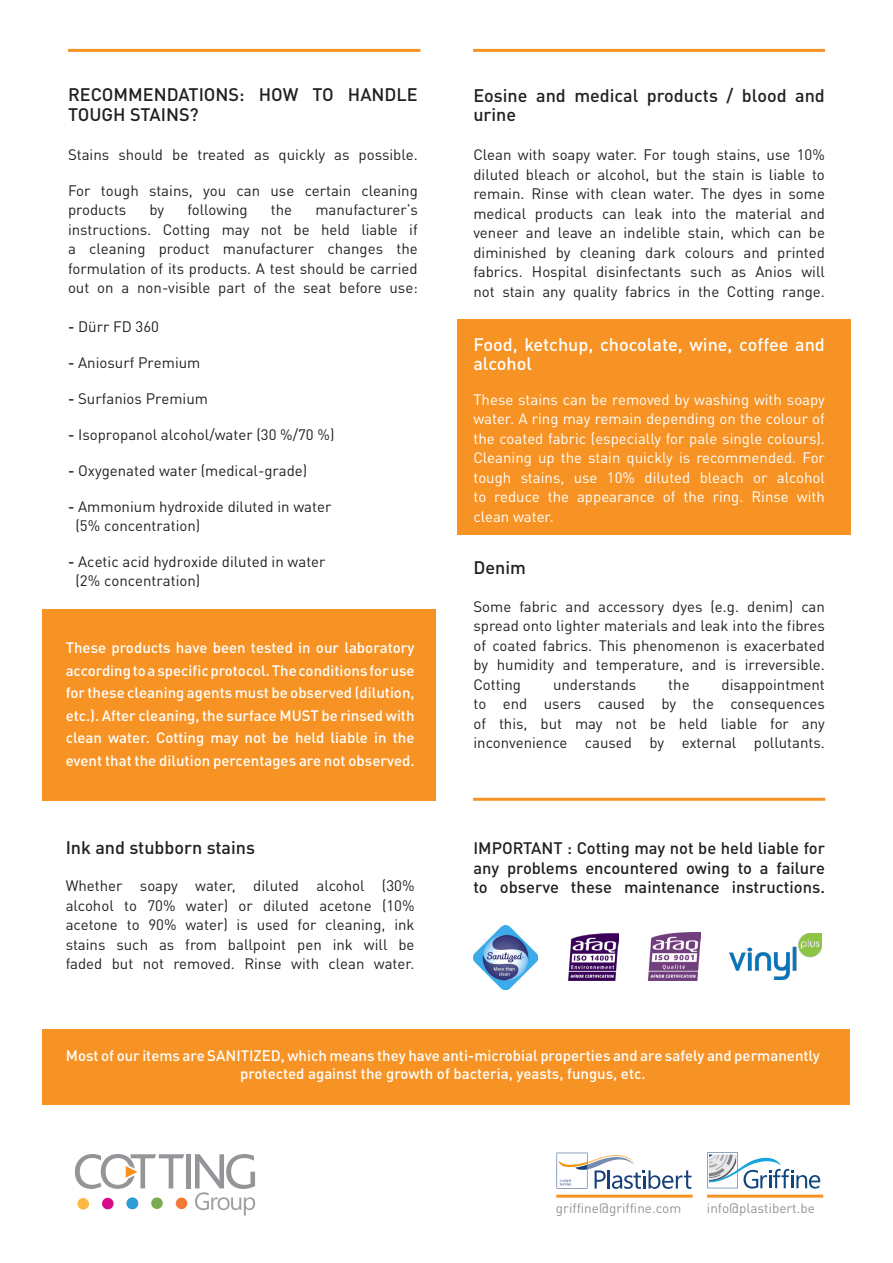
<style>
.page{position:relative;width:893px;height:1263px;background:#fff}
.page>*{position:absolute;margin:0;border:0;box-sizing:border-box;transform-origin:0 0}
.t1{font:500 18px/19.5px "DINOT";color:#231f20}
.t2{font:500 18px/19.5px "DINOT";color:#fff}
.t3{font:500 16.5px/19.8px "DINOT";color:#231f20;text-align:justify}
.t4{font:15px/19.5px "DINOT";color:#231f20;text-align:justify}
.t5{font:500 15px/22.5px "DINOT";color:#fff;text-align:justify}
.t6{font:15px/19.5px "DINOT";color:#fff;text-align:justify}
.t7{font:13.5px "DINOT";color:#929595}
.s1{font-weight:500}
</style>
<div class="page">
<div style="left:43px;top:609px;width:393px;height:191px;background:#f79324"></div>
<div style="left:457px;top:320px;width:393px;height:215px;background:#f79324"></div>
<hr style="left:473px;top:798px;width:352px;height:3px;background:#f79324">
<hr style="left:473px;top:49px;width:352px;height:3px;background:#f79324">
<hr style="left:68px;top:49px;width:352px;height:3px;background:#f79324">
<div style="left:43px;top:1029px;width:807px;height:76px;background:#f79324"></div>
<hr style="left:186px;top:1154px;width:4px;height:34px;background:#939598">
<svg style="left:195px;top:1154px;width:60px;height:61px"></svg>
<svg style="left:75px;top:1154px;width:109px;height:35px"></svg>
<div style="left:102px;top:1198px;width:12px;height:11px;background:#d70c8c;border-radius:50%"></div>
<div style="left:176px;top:1197px;width:11px;height:12px;background:#f37936;border-radius:50%"></div>
<div style="left:127px;top:1197px;width:11px;height:12px;background:#2e9dd7;border-radius:50%"></div>
<div style="left:151px;top:1197px;width:12px;height:12px;background:#7aad4d;border-radius:50%"></div>
<div style="left:77px;top:1198px;width:12px;height:11px;background:#fcb845;border-radius:50%"></div>
<svg style="left:557px;top:1153px;width:134px;height:36px"></svg>
<svg style="left:707px;top:1152px;width:113px;height:36px"></svg>
<hr style="left:556px;top:1195px;width:137px;height:3px;background:#f79324">
<hr style="left:707px;top:1195px;width:116px;height:3px;background:#f79324">
<img style="left:730px;top:934px;width:92px;height:46px">
<img style="left:569px;top:934px;width:50px;height:46px">
<img style="left:648px;top:933px;width:52px;height:47px">
<img style="left:473px;top:925px;width:65px;height:65px">
<p class="t1" style="left:68px;top:84px;width:351px">RECOMMENDATIONS: HOW TO HANDLE<br>TOUGH STAINS?</p>
<p class="t4" style="left:68px;top:144px;width:351px">Stains should be treated as quickly as possible.</p>
<p class="t4" style="left:68px;top:180px;width:351px">For tough stains, you can use certain cleaning products</p>
<p class="t4" style="left:68px;top:199px;width:351px;text-indent:247px">manufacturer’s instructions. Cotting may not be held liable if a cleaning product manufacturer changes the formulation of its products. A test should be carried out on a non-visible part of the seat before use:</p>
<p class="t4" style="left:68px;top:316px;width:93px"><span class="s1">-</span> Dürr FD 360</p>
<p class="t4" style="left:68px;top:352px;width:134px"><span class="s1">-</span> Aniosurf Premium</p>
<p class="t4" style="left:68px;top:388px;width:141px"><span class="s1">-</span> Surfanios Premium</p>
<p class="t4" style="left:68px;top:424px;width:268px"><span class="s1">-</span> Isopropanol alcohol/water (30 %/70 %)</p>
<p class="t4" style="left:68px;top:460px;width:241px"><span class="s1">-</span> Oxygenated water (medical-grade)</p>
<p class="t4" style="left:75px;top:496px;width:257px;text-indent:-7px"><span class="s1">-</span> Ammonium hydroxide diluted in water (5% concentration)</p>
<p class="t4" style="left:75px;top:550px;width:252px;text-indent:-7px"><span class="s1">-</span> Acetic acid hydroxide diluted in water (2% concentration)</p>
<p class="t4" style="left:149px;top:199px;width:16px">by</p>
<p class="t4" style="left:187px;top:199px;width:62px">following</p>
<p class="t4" style="left:271px;top:199px;width:23px">the</p>
<p class="t5" style="left:66px;top:636px;width:350px">These products have been tested in our laboratory according to a specific protocol. The conditions for use for these cleaning agents must be observed (dilution, etc.). After cleaning, the surface MUST be rinsed with clean water. Cotting may not be held liable in the event that the dilution percentages are not observed.</p>
<p class="t1" style="left:66px;top:836px;width:191px">Ink and stubborn stains</p>
<p class="t4" style="left:66px;top:875px;width:350px">Whether soapy water, diluted alcohol (30% alcohol to 70% water) or diluted acetone (10% acetone to 90% water) is used for cleaning, ink stains such as from ballpoint pen ink will be faded but not removed. Rinse with clean water.</p>
<p class="t1" style="left:473px;top:84px;width:353px">Eosine and medical products / blood and urine</p>
<p class="t4" style="left:473px;top:144px;width:353px">Clean with soapy water. For tough stains, use 10% diluted bleach or alcohol, but the stain is liable to remain. Rinse with clean water. The dyes in some medical products can leak into the material and veneer and leave an indelible stain, which can be diminished by cleaning dark colours and printed fabrics. Hospital disinfectants such as Anios will not stain any quality fabrics in the Cotting range.</p>
<p class="t2" style="left:473px;top:333px;width:353px">Food, ketchup, chocolate, wine, coffee and alcohol</p>
<p class="t6" style="left:473px;top:389px;width:353px">These stains can be removed by washing with soapy water. A ring may remain depending on the colour of the coated fabric (especially for pale single colours).<br>Cleaning up the stain quickly is recommended. For tough stains, use 10% diluted bleach or alcohol to reduce the appearance of the ring. Rinse with</p>
<p class="t6" style="left:473px;top:506px;width:82px">clean water.</p>
<p class="t1" style="left:473px;top:557px;width:54px">Denim</p>
<p class="t4" style="left:473px;top:596px;width:353px">Some fabric and accessory dyes (e.g. denim) can spread onto lighter materials and leak into the fibres of coated fabrics. This phenomenon is exacerbated by humidity and temperature, and is irreversible.</p>
<p class="t4" style="left:473px;top:674px;width:49px">Cotting</p>
<p class="t4" style="left:553px;top:674px;width:85px">understands</p>
<p class="t4" style="left:668px;top:674px;width:23px">the</p>
<p class="t4" style="left:473px;top:674px;width:353px;text-indent:248px">disappointment to end users caused by the consequences of this, but may not be held liable for any inconvenience caused by external pollutants.</p>
<p class="t3" style="left:473px;top:837px;width:353px">IMPORTANT : Cotting may not be held liable for any problems encountered owing to a failure to observe these maintenance instructions.</p>
<p class="t5" style="left:66px;top:1046px;width:755px;line-height:18px;text-align:center">Most of our items are SANITIZED, which means they have anti-microbial properties and are safely and permanently protected against the growth of bacteria, yeasts, fungus, etc.</p>
<p class="t7" style="left:556px;top:1198px;width:127px">griffine@griffine.com</p>
<p class="t7" style="left:707px;top:1198px;width:109px">info@plastibert.be</p>
</div>
